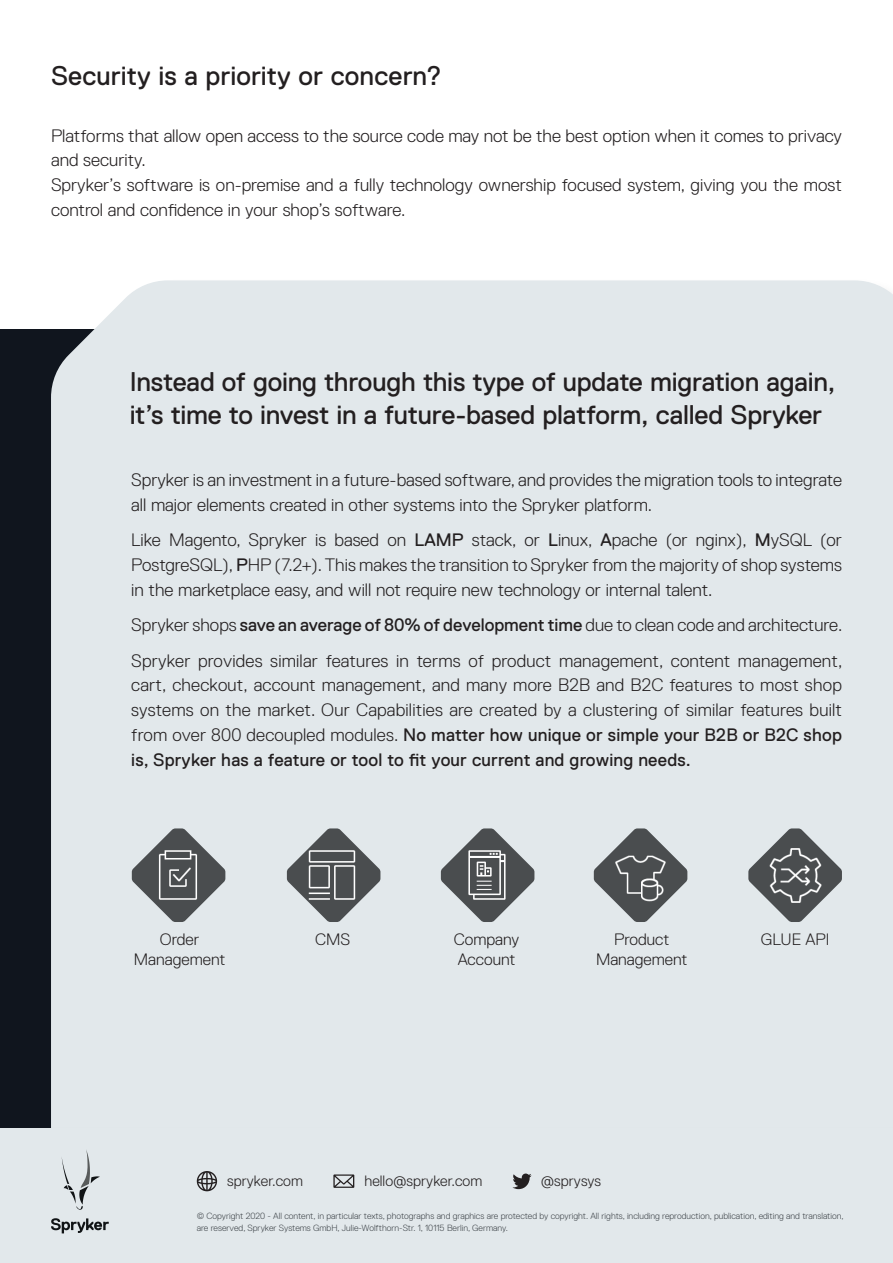
<style>
.page{position:relative;width:893px;height:1263px;background:#fff}
.page>*{position:absolute;margin:0;border:0;box-sizing:border-box;transform-origin:0 0}
.HL_15{font:27px/33px "Replica Std";letter-spacing:-.005em;color:#231f20}
.t1{font:300 18px/24.8px "Replica Std";color:#231f20}
.t2{font:300 16.5px/19.5px "Replica Std";color:#231f20;text-align:center}
.t3{font:300 15px "Replica Std";color:#231f20}
.t4{font:300 9px/12px "Replica Std";color:#41474c}
.s1{font-weight:400}
</style>
<div class="page">
<div style="left:0;top:330px;width:893px;height:933px;background:#10151e"></div>
<div style="left:51px;top:280px;width:842px;height:845px;background:#e2e8eb"></div>
<svg style="left:132px;top:828px;width:93px;height:94px"></svg>
<img style="left:146px;top:842px;width:64px;height:65px">
<svg style="left:287px;top:828px;width:93px;height:94px"></svg>
<img style="left:300px;top:842px;width:64px;height:65px">
<svg style="left:594px;top:828px;width:93px;height:94px"></svg>
<img style="left:608px;top:844px;width:65px;height:65px">
<svg style="left:441px;top:828px;width:93px;height:94px"></svg>
<img style="left:455px;top:842px;width:64px;height:65px">
<svg style="left:748px;top:828px;width:94px;height:94px"></svg>
<img style="left:759px;top:839px;width:72px;height:72px">
<div style="left:0;top:1125px;width:893px;height:138px;background:#e2e8eb"></div>
<svg style="left:197px;top:1171px;width:20px;height:20px"></svg>
<svg style="left:333px;top:1174px;width:21px;height:14px"></svg>
<svg style="left:512px;top:1173px;width:20px;height:16px"></svg>
<svg style="left:62px;top:1150px;width:38px;height:60px"></svg>
<svg style="left:51px;top:1218px;width:58px;height:15px"></svg>
<p class="HL_15" style="left:51px;top:59px;width:392px">Security is a priority or concern?</p>
<p class="t1" style="left:51px;top:123px;width:792px">Platforms that allow open access to the source code may not be the best option when it comes to privacy and security.</p>
<p class="t1" style="left:51px;top:173px;width:792px">Spryker’s software is on-premise and a fully technology ownership focused system, giving you the most control and confidence in your shop’s software.</p>
<p class="HL_15" style="left:130px;top:365px;width:707px">Instead of going through this type of update migration again, it’s time to invest in a future-based platform, called Spryker</p>
<p class="t1" style="left:131px;top:468px;width:712px">Spryker is an investment in a future-based software, and provides the migration tools to integrate all major elements created in other systems into the Spryker platform.</p>
<p class="t1" style="left:131px;top:528px;width:712px;text-align:justify">Like Magento, Spryker is based on <span class="s1">LAMP</span> stack, or <span class="s1">L</span>inux, <span class="s1">A</span>pache (or nginx), <span class="s1">M</span>ySQL (or PostgreSQL), <span class="s1">P</span>HP (7.2+). This makes the transition to Spryker from the majority of shop systems in the marketplace easy, and will not require new technology or internal talent.</p>
<p class="t1" style="left:131px;top:613px;width:713px">Spryker shops <span class="s1">save an average of 80% of development time</span> due to clean code and architecture.</p>
<p class="t1" style="left:131px;top:648px;width:713px;text-align:justify">Spryker provides similar features in terms of product management, content management, cart, checkout, account management, and many more B2B and B2C features to most shop systems on the market. Our Capabilities are created by a clustering of similar features built from over 800 decoupled modules. <span class="s1">No matter how unique or simple your B2B or B2C shop is, Spryker has a feature or tool to fit your current and growing needs.</span></p>
<p class="t2" style="left:134px;top:930px;width:93px">Order<br>Management</p>
<p class="t2" style="left:315px;top:930px;width:37px">CMS</p>
<p class="t2" style="left:596px;top:930px;width:93px">Product<br>Management</p>
<p class="t2" style="left:454px;top:930px;width:67px;text-align:left">Company<br>Account</p>
<p class="t2" style="left:761px;top:930px;width:70px">GLUE API</p>
<p class="t3" style="left:227px;top:1173px;width:77px">spryker.com</p>
<p class="t3" style="left:364px;top:1173px;width:119px">hello@spryker.com</p>
<p class="t3" style="left:541px;top:1173px;width:62px">@sprysys</p>
<p class="t4" style="left:197px;top:1209px;width:648px">© Copyright 2020 - All content, in particular texts, photographs and graphics are protected by copyright. All rights, including reproduction, publication, editing and translation, are reserved, Spryker Systems GmbH, Julie-Wolfthorn-Str. 1, 10115 Berlin, Germany.</p>
</div>
